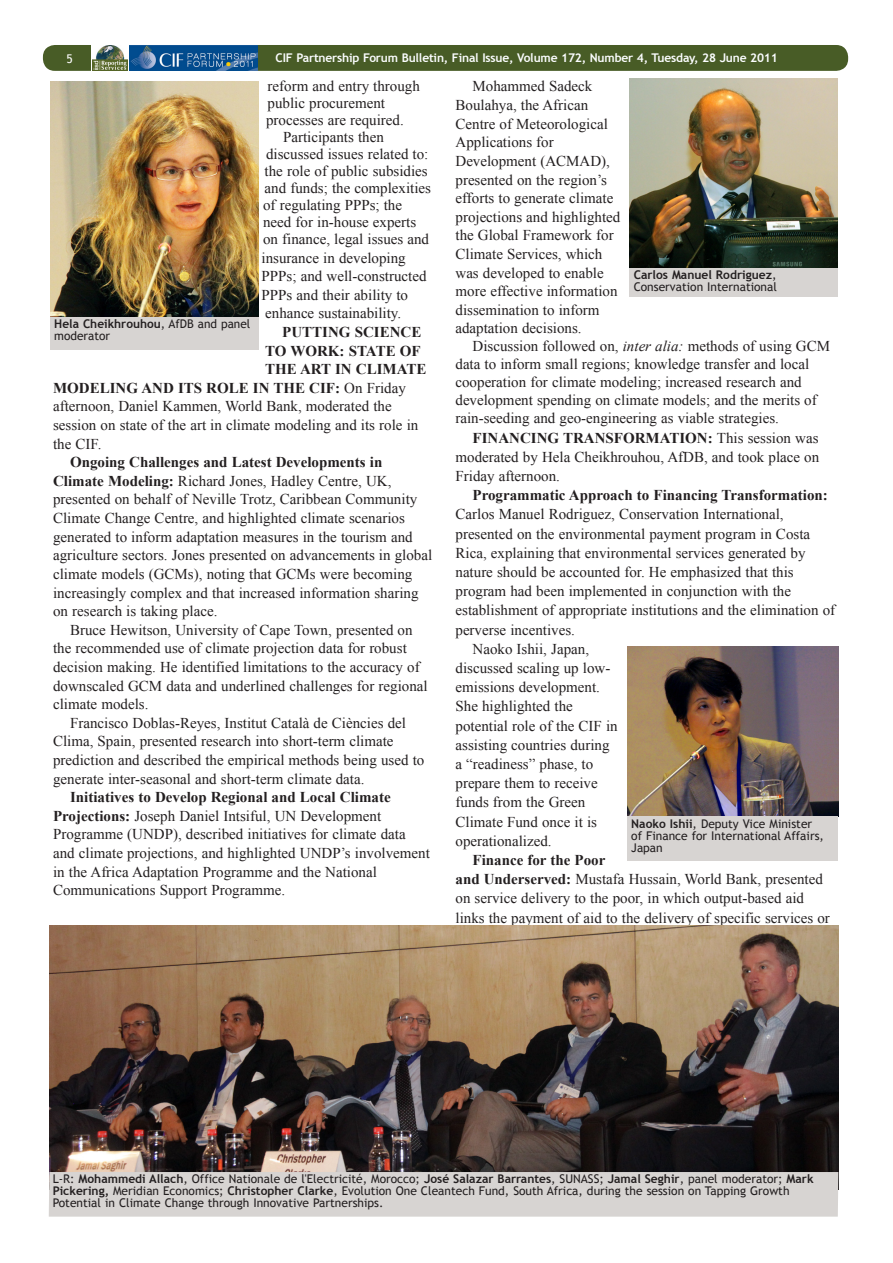
<style>
.page{position:relative;width:893px;height:1263px;background:#fff}
.page>*{position:absolute;margin:0;border:0;box-sizing:border-box;transform-origin:0 0}
.ENB_-_Body{font:15px/18.6px "Times New Roman";color:#231f20}
.ENB_-_Body-2{font:700 15px "Times New Roman";color:#231f20}
.Image_caption{font:12px/12px "Trebuchet MS";color:#231f20}
.t1{font:700 12px "Trebuchet MS";letter-spacing:-.015em;color:#fbfdfe}
.t2{font:12px "Trebuchet MS";color:#fff}
.s1{font-weight:400}
.s2{font-weight:700}
.s3{font-style:italic}
</style>
<div class="page">
<div style="left:43px;top:45px;width:805px;height:26px;background:#485c26;border-radius:12px"></div>
<div style="left:91px;top:44px;width:38px;height:27px;background:#fff"></div>
<img style="left:92px;top:45px;width:36px;height:26px">
<div style="left:128px;top:45px;width:130px;height:26px;background:#014c8f"></div>
<img style="left:130px;top:45px;width:127px;height:26px">
<img style="left:49px;top:925px;width:789px;height:247px">
<div style="left:49px;top:1172px;width:789px;height:44px;background:#d7d4d2"></div>
<img style="left:629px;top:79px;width:209px;height:189px">
<div style="left:629px;top:268px;width:209px;height:29px;background:#d7d4d2"></div>
<img style="left:50px;top:82px;width:208px;height:235px">
<div style="left:50px;top:317px;width:208px;height:33px;background:#d7d4d2"></div>
<img style="left:627px;top:647px;width:211px;height:169px">
<div style="left:627px;top:816px;width:211px;height:45px;background:#d7d4d2"></div>
<p class="t2" style="left:67px;top:51px;width:8px">5</p>
<p class="t1" style="left:276px;top:50px;width:504px">CIF Partnership Forum Bulletin, Final Issue, Volume 172, Number 4, Tuesday, 28 June 2011</p>
<p class="ENB_-_Body" style="left:266px;top:78px;width:155px;line-height:17px">reform and entry through public procurement processes are required.</p>
<p class="ENB_-_Body" style="left:263px;top:129px;width:170px;line-height:17px;text-indent:20px">Participants then discussed issues related to: the role of public subsidies and funds; the complexities of regulating PPPs; the need for in-house experts on finance, legal issues and</p>
<p class="ENB_-_Body" style="left:262px;top:248px;width:166px">insurance in developing<br>PPPs; and well-constructed<br>PPPs and their ability to enhance sustainability.</p>
<p class="ENB_-_Body-2" style="left:282px;top:322px;width:141px">PUTTING SCIENCE</p>
<p class="ENB_-_Body-2" style="left:265px;top:340px;width:157px">TO WORK: STATE OF</p>
<p class="ENB_-_Body-2" style="left:265px;top:359px;width:163px">THE ART IN CLIMATE</p>
<p class="ENB_-_Body-2" style="left:53px;top:377px;width:354px">MODELING AND ITS ROLE IN THE CIF: <span class="s1">On Friday</span></p>
<p class="ENB_-_Body" style="left:53px;top:397px;width:340px">afternoon, Daniel Kammen, World Bank, moderated the</p>
<p class="ENB_-_Body" style="left:53px;top:415px;width:367px">session on state of the art in climate modeling and its role in</p>
<p class="ENB_-_Body" style="left:53px;top:434px;width:50px">the CIF.</p>
<p class="ENB_-_Body" style="left:53px;top:453px;width:381px;text-indent:17px"><span class="s2">Ongoing Challenges and Latest Developments in Climate Modeling:</span> Richard Jones, Hadley Centre, UK, presented on behalf of Neville Trotz, Caribbean Community Climate Change Centre, and highlighted climate scenarios generated to inform adaptation measures in the tourism and agriculture sectors. Jones presented on advancements in global climate models (GCMs), noting that GCMs were becoming increasingly complex and that increased information sharing on research is taking place.</p>
<p class="ENB_-_Body" style="left:53px;top:620px;width:376px;text-indent:17px">Bruce Hewitson, University of Cape Town, presented on the recommended use of climate projection data for robust decision making. He identified limitations to the accuracy of downscaled GCM data and underlined challenges for regional climate models.</p>
<p class="ENB_-_Body" style="left:53px;top:713px;width:373px;text-indent:17px">Francisco Doblas-Reyes, Institut Català de Ciències del Clima, Spain, presented research into short-term climate prediction and described the empirical methods being used to generate inter-seasonal and short-term climate data.</p>
<p class="ENB_-_Body" style="left:53px;top:787px;width:378px;text-indent:17px"><span class="s2">Initiatives to Develop Regional and Local Climate Projections:</span> Joseph Daniel Intsiful, UN Development Programme (UNDP), described initiatives for climate data and climate projections, and highlighted UNDP’s involvement in the Africa Adaptation Programme and the National Communications Support Programme.</p>
<p class="ENB_-_Body" style="left:455px;top:77px;width:166px;text-indent:17px">Mohammed Sadeck<br>Boulahya, the African<br>Centre of Meteorological<br>Applications for<br>Development (ACMAD), presented on the region’s efforts to generate climate projections and highlighted the Global Framework for<br>Climate Services, which was developed to enable more effective information dissemination to inform adaptation decisions.</p>
<p class="ENB_-_Body" style="left:455px;top:337px;width:376px;line-height:18px;text-indent:17px">Discussion followed on, <span class="s3">inter alia:</span> methods of using GCM data to inform small regions; knowledge transfer and local cooperation for climate modeling; increased research and development spending on climate models; and the merits of rain-seeding and geo-engineering as viable strategies.</p>
<p class="ENB_-_Body" style="left:455px;top:428px;width:365px;line-height:19.2px;text-align:justify;text-indent:17px"><span class="s2">FINANCING TRANSFORMATION:</span> This session was moderated by Hela Cheikhrouhou, AfDB, and took place on Friday afternoon.</p>
<p class="ENB_-_Body" style="left:455px;top:485px;width:381px;line-height:19.2px;text-indent:17px"><span class="s2">Programmatic Approach to Financing Transformation:<br></span>Carlos Manuel Rodriguez, Conservation International, presented on the environmental payment program in Costa Rica, explaining that environmental services generated by nature should be accounted for. He emphasized that this program had been implemented in conjunction with the establishment of appropriate institutions and the elimination of perverse incentives.</p>
<p class="ENB_-_Body" style="left:455px;top:639px;width:164px;line-height:19.2px;text-indent:17px">Naoko Ishii, Japan, discussed scaling up low&shy;emissions development.<br>She highlighted the potential role of the CIF in assisting countries during a “readiness” phase, to prepare them to receive funds from the Green<br>Climate Fund once it is operationalized.</p>
<p class="ENB_-_Body" style="left:455px;top:850px;width:376px;line-height:19.2px;text-indent:17px"><span class="s2">Finance for the Poor<br>and Underserved:</span> Mustafa Hussain, World Bank, presented on service delivery to the poor, in which output-based aid links the payment of aid to the delivery of specific services or</p>
<p class="Image_caption" style="left:634px;top:269px;width:145px"><span class="s2">Carlos Manuel Rodriguez</span>,<br>Conservation International</p>
<p class="Image_caption" style="left:54px;top:318px;width:198px"><span class="s2">Hela Cheikhrouhou</span>, AfDB and panel moderator</p>
<p class="Image_caption" style="left:631px;top:818px;width:194px"><span class="s2">Naoko Ishii</span>, Deputy Vice Minister of Finance for International Affairs,<br>Japan</p>
<p class="Image_caption" style="left:53px;top:1173px;width:762px">L-R: <span class="s2">Mohammedi Allach</span>, Office Nationale de l'Electricité, Morocco; <span class="s2">José Salazar Barrantes</span>, SUNASS; <span class="s2">Jamal Seghir</span>, panel moderator; <span class="s2">Mark<br>Pickering,</span> Meridian Economics; <span class="s2">Christopher Clarke</span>, Evolution One Cleantech Fund, South Africa, during the session on Tapping Growth<br>Potential in Climate Change through Innovative Partnerships.</p>
</div>
